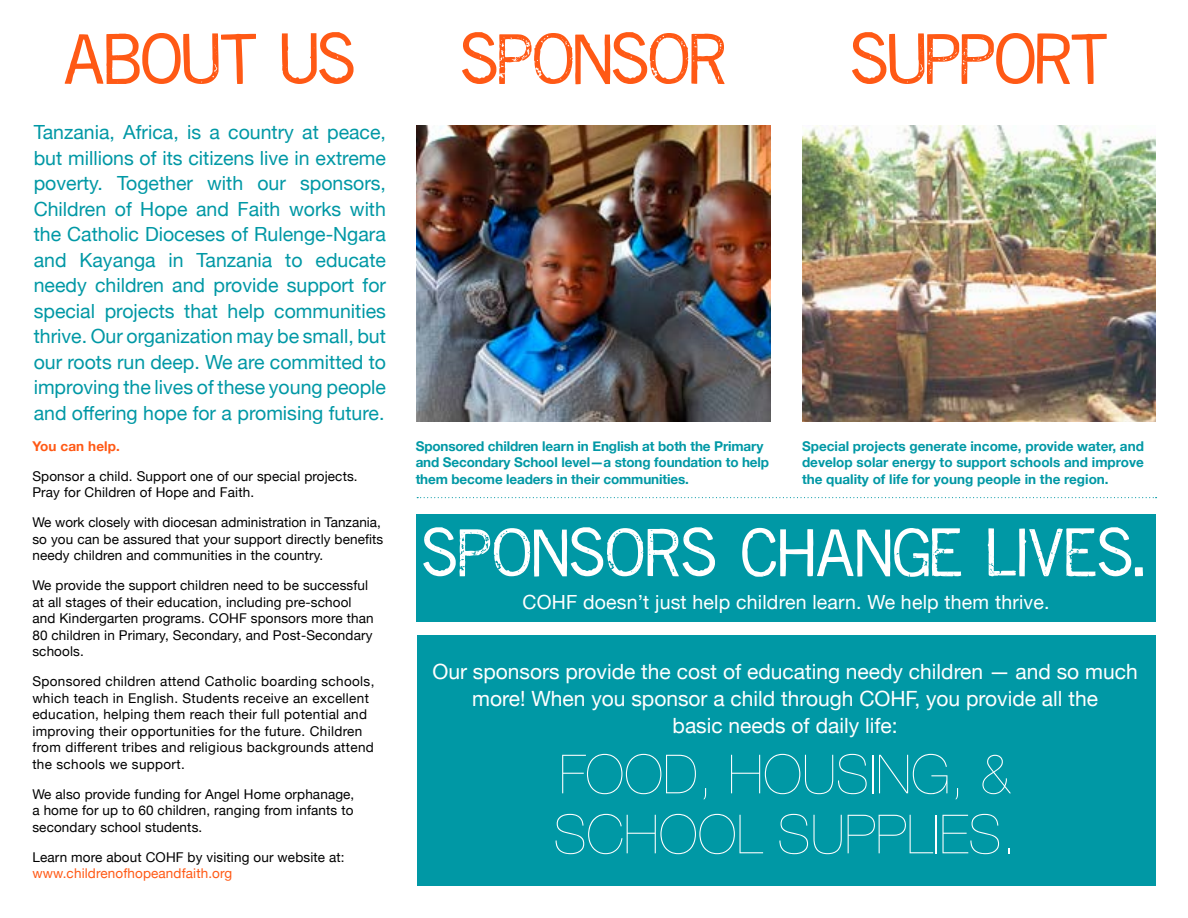
<style>
.page{position:relative;width:1188px;height:918px;background:#fff}
.page>*{position:absolute;margin:0;border:0;box-sizing:border-box;transform-origin:0 0}
.t1{font:200 54px/60px "Helvetica Neue";color:#fff}
.t2{font:54px "Reprise Stamp";color:#ff5915}
.t3{font:51px "Reprise Stamp";letter-spacing:.025em;color:#fff}
.t4{font:21px/27px "Helvetica Neue";color:#fff;text-align:center}
.t5{font:19.5px/25.5px "Helvetica Neue";color:#0098a5;text-align:justify}
.t6{font:19.5px "Helvetica Neue";letter-spacing:.01em;color:#fff}
.t7{font:13.5px/16.5px "Helvetica Neue";letter-spacing:.01em;color:#000}
.t8{font:700 13.5px/16.5px "Helvetica Neue";letter-spacing:-.01em;color:#0098a5;text-align:justify}
.t9{font:13.5px "Helvetica Neue";letter-spacing:.01em;color:#ff5915}
.t10{font:700 13.5px "Helvetica Neue";letter-spacing:.01em;color:#ff5915}
</style>
<div class="page">
<img style="left:417px;top:125px;width:353px;height:296px">
<img style="left:802px;top:125px;width:354px;height:296px">
<svg style="left:417px;top:497px;width:740px;height:1px"></svg>
<div style="left:416px;top:514px;width:739px;height:108px;background:#0098a5"></div>
<div style="left:417px;top:635px;width:739px;height:251px;background:#0098a5"></div>
<h1 class="t2" style="left:64px;top:19px;width:293px">ABOUT US</h1>
<p class="t5" style="left:34px;top:118px;width:354px">Tanzania, Africa, is a country at peace, but millions of its citizens live in extreme poverty. Together with our sponsors, Children of Hope and Faith works with the Catholic Dioceses of Rulenge-Ngara and Kayanga in Tanzania to educate needy children and provide support for special projects that help communities thrive. Our organization may be small, but our roots run deep. We are committed to improving the lives of these young people and offering hope for a promising future.</p>
<p class="t10" style="left:32px;top:434px;width:89px">You can help.</p>
<p class="t7" style="left:32px;top:467px;width:327px">Sponsor a child. Support one of our special projects.<br>Pray for Children of Hope and Faith.</p>
<p class="t7" style="left:32px;top:513px;width:353px">We work closely with diocesan administration in Tanzania, so you can be assured that your support directly benefits needy children and communities in the country.</p>
<p class="t7" style="left:32px;top:576px;width:343px">We provide the support children need to be successful at all stages of their education, including pre-school and Kindergarten programs. COHF sponsors more than 80 children in Primary, Secondary, and Post-Secondary schools.</p>
<p class="t7" style="left:32px;top:672px;width:344px">Sponsored children attend Catholic boarding schools, which teach in English. Students receive an excellent education, helping them reach their full potential and improving their opportunities for the future. Children from different tribes and religious backgrounds attend the schools we support.</p>
<p class="t7" style="left:32px;top:785px;width:324px;text-align:justify">We also provide funding for Angel Home orphanage, a home for up to 60 children, ranging from infants to secondary school students.</p>
<p class="t7" style="left:32px;top:848px;width:314px">Learn more about COHF by visiting our website at:</p>
<p class="t9" style="left:32px;top:862px;width:201px">www.childrenofhopeandfaith.org</p>
<h1 class="t2" style="left:461px;top:19px;width:267px">SPONSOR</h1>
<h1 class="t2" style="left:851px;top:19px;width:258px">SUPPORT</h1>
<p class="t8" style="left:416px;top:437px;width:355px;text-align:left">Sponsored children learn in English at both the Primary and Secondary School level—a stong foundation to help them become leaders in their communities.</p>
<p class="t8" style="left:802px;top:437px;width:343px">Special projects generate income, provide water, and develop solar energy to support schools and improve the quality of life for young people in the region.</p>
<h2 class="t3" style="left:422px;top:515px;width:724px">SPONSORS CHANGE LIVES.</h2>
<h3 class="t6" style="left:523px;top:585px;width:529px">COHF doesn’t just help children learn. We help them thrive.</h3>
<h3 class="t4" style="left:433px;top:657px;width:707px">Our sponsors provide the cost of educating needy children — and so much more! When you sponsor a child through COHF, you provide all the<br>basic needs of daily life:</h3>
<h1 class="t1" style="left:554px;top:742px;width:464px">FOOD, HOUSING, &amp;<br>SCHOOL SUPPLIES.</h1>
</div>
